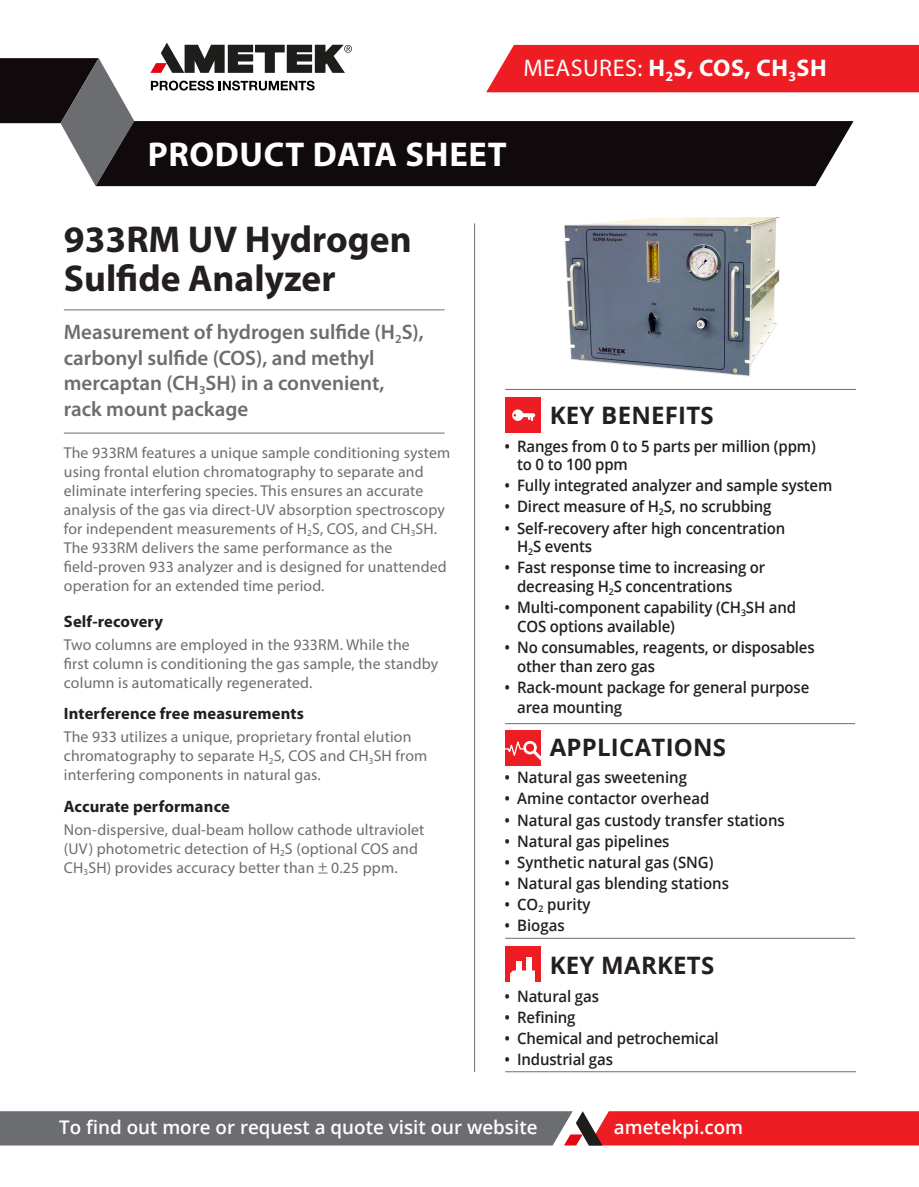
<style>
.page{position:relative;width:919px;height:1187px;background:#fff}
.page>*{position:absolute;margin:0;border:0;box-sizing:border-box;transform-origin:0 0}
.t1{font:700 37.5px/39px "Myriad Pro";color:#231f20}
.t2{font:700 34.5px "Myriad Pro";letter-spacing:.02em;color:#fff}
.t3{font:700 24.15px "Myriad Pro";letter-spacing:.02em;color:#fff}
.t4{font:700 24px "Open Sans";letter-spacing:.01em;color:#231f20}
.t5{font:600 21px/25.5px "Myriad Pro";color:#6c6d70}
.t6{font:600 18.75px "Open Sans";color:#fff}
.t7{font:700 16.5px "Myriad Pro";letter-spacing:.01em;color:#231f20}
.t8{font:15.75px/18.9px "Myriad Pro";letter-spacing:.01em;color:#6c6d70}
.t9{font:600 15.75px/18.9px "Open Sans";letter-spacing:-.01em;color:#231f20;scale:.95 1}
.s1{font-weight:400}
</style>
<div class="page">
<svg style="left:151px;top:81px;width:163px;height:9px"></svg>
<svg style="left:150px;top:43px;width:202px;height:30px"></svg>
<hr style="left:474px;top:223px;width:1px;height:848px;background:#6c6d70">
<hr style="left:64px;top:309px;width:380px;height:1px;background:#6c6d70">
<hr style="left:64px;top:432px;width:380px;height:1px;background:#6c6d70">
<hr style="left:505px;top:937px;width:350px;height:1px;background:#6c6d70">
<div style="left:134px;top:121px;width:719px;height:65px;background:#110a0c"></div>
<svg style="left:0;top:58px;width:134px;height:128px"></svg>
<hr style="left:505px;top:723px;width:350px;height:1px;background:#6c6d70">
<hr style="left:505px;top:1071px;width:350px;height:1px;background:#6c6d70">
<div style="left:505px;top:397px;width:35px;height:35px;background:#ee1d23"></div>
<svg style="left:512px;top:409px;width:23px;height:12px"></svg>
<div style="left:505px;top:946px;width:35px;height:35px;background:#ee1d23"></div>
<div style="left:516px;top:961px;width:6px;height:15px;background:#fff"></div>
<div style="left:525px;top:956px;width:6px;height:20px;background:#fff"></div>
<svg style="left:510px;top:970px;width:25px;height:11px"></svg>
<div style="left:505px;top:730px;width:35px;height:35px;background:#ee1d23"></div>
<svg style="left:505px;top:737px;width:36px;height:26px"></svg>
<svg style="left:0;top:1111px;width:918px;height:34px;background:#9c5458"></svg>
<div style="left:486px;top:45px;width:432px;height:47px;background:#ee1d23"></div>
<hr style="left:505px;top:389px;width:350px;height:1px;background:#6c6d70">
<img style="left:564px;top:217px;width:216px;height:159px">
<p class="t3" style="left:523px;top:52px;width:305px"><span class="s1">MEASURES:</span> H<sub>2</sub>S, COS, CH<sub>3</sub>SH</p>
<p class="t2" style="left:148px;top:131px;width:360px">PRODUCT DATA SHEET</p>
<p class="t1" style="left:64px;top:218px;width:349px">933RM UV Hydrogen<br>Sulfide Analyzer</p>
<p class="t5" style="left:64px;top:319px;width:361px">Measurement of hydrogen sulfide (H<sub>2</sub>S), carbonyl sulfide (COS), and methyl mercaptan (CH<sub>3</sub>SH) in a convenient, rack mount package</p>
<p class="t8" style="left:64px;top:443px;width:388px">The 933RM features a unique sample conditioning system using frontal elution chromatography to separate and eliminate interfering species. This ensures an accurate analysis of the gas via direct-UV absorption spectroscopy for independent measurements of H<sub>2</sub>S, COS, and CH<sub>3</sub>SH.<br>The 933RM delivers the same performance as the field-proven 933 analyzer and is designed for unattended operation for an extended time period.</p>
<p class="t7" style="left:64px;top:610px;width:101px">Self-recovery</p>
<p class="t8" style="left:64px;top:634px;width:376px">Two columns are employed in the 933RM. While the first column is conditioning the gas sample, the standby column is automatically regenerated.</p>
<p class="t7" style="left:64px;top:703px;width:241px">Interference free measurements</p>
<p class="t8" style="left:64px;top:727px;width:365px">The 933 utilizes a unique, proprietary frontal elution chromatography to separate H<sub>2</sub>S, COS and CH<sub>3</sub>SH from interfering components in natural gas.</p>
<p class="t7" style="left:64px;top:795px;width:167px">Accurate performance</p>
<p class="t8" style="left:64px;top:820px;width:362px">Non-dispersive, dual-beam hollow cathode ultraviolet (UV) photometric detection of H<sub>2</sub>S (optional COS and<br>CH<sub>3</sub>SH) provides accuracy better than + 0.25 ppm.</p>
<p class="t4" style="left:549px;top:398px;width:165px">KEY BENEFITS</p>
<p class="t9" style="left:517px;top:436px;width:316px;text-indent:-13px">• Ranges from 0 to 5 parts per million (ppm) to 0 to 100 ppm</p>
<p class="t9" style="left:504px;top:476px;width:347px">• Fully integrated analyzer and sample system</p>
<p class="t9" style="left:504px;top:497px;width:283px">• Direct measure of H<sub>2</sub>S, no scrubbing</p>
<p class="t9" style="left:517px;top:518px;width:284px;text-indent:-13px">• Self-recovery after high concentration<br>H<sub>2</sub>S events</p>
<p class="t9" style="left:517px;top:558px;width:263px;text-indent:-13px">• Fast response time to increasing or decreasing H<sub>2</sub>S concentrations</p>
<p class="t9" style="left:517px;top:598px;width:295px;text-indent:-13px">• Multi-component capability (CH<sub>3</sub>SH and<br>COS options available)</p>
<p class="t9" style="left:517px;top:638px;width:315px;text-indent:-13px">• No consumables, reagents, or disposables other than zero gas</p>
<p class="t9" style="left:517px;top:677px;width:309px;line-height:19.5px;text-indent:-13px">• Rack-mount package for general purpose area mounting</p>
<p class="t4" style="left:549px;top:730px;width:178px">APPLICATIONS</p>
<p class="t9" style="left:504px;top:767px;width:194px">• Natural gas sweetening</p>
<p class="t9" style="left:504px;top:789px;width:217px">• Amine contactor overhead</p>
<p class="t9" style="left:504px;top:810px;width:297px">• Natural gas custody transfer stations</p>
<p class="t9" style="left:504px;top:831px;width:175px">• Natural gas pipelines</p>
<p class="t9" style="left:504px;top:852px;width:222px">• Synthetic natural gas (SNG)</p>
<p class="t9" style="left:504px;top:873px;width:238px">• Natural gas blending stations</p>
<p class="t9" style="left:504px;top:894px;width:92px">• CO<sub>2</sub> purity</p>
<p class="t9" style="left:504px;top:915px;width:65px">• Biogas</p>
<p class="t4" style="left:549px;top:948px;width:166px">KEY MARKETS</p>
<p class="t9" style="left:504px;top:986px;width:101px">• Natural gas</p>
<p class="t9" style="left:504px;top:1007px;width:76px">• Refining</p>
<p class="t9" style="left:504px;top:1028px;width:227px">• Chemical and petrochemical</p>
<p class="t9" style="left:504px;top:1049px;width:116px">• Industrial gas</p>
<p class="t6" style="left:59px;top:1114px;width:480px">To find out more or request a quote visit our website</p>
<p class="t6" style="left:613px;top:1114px;width:131px">ametekpi.com</p>
</div>
